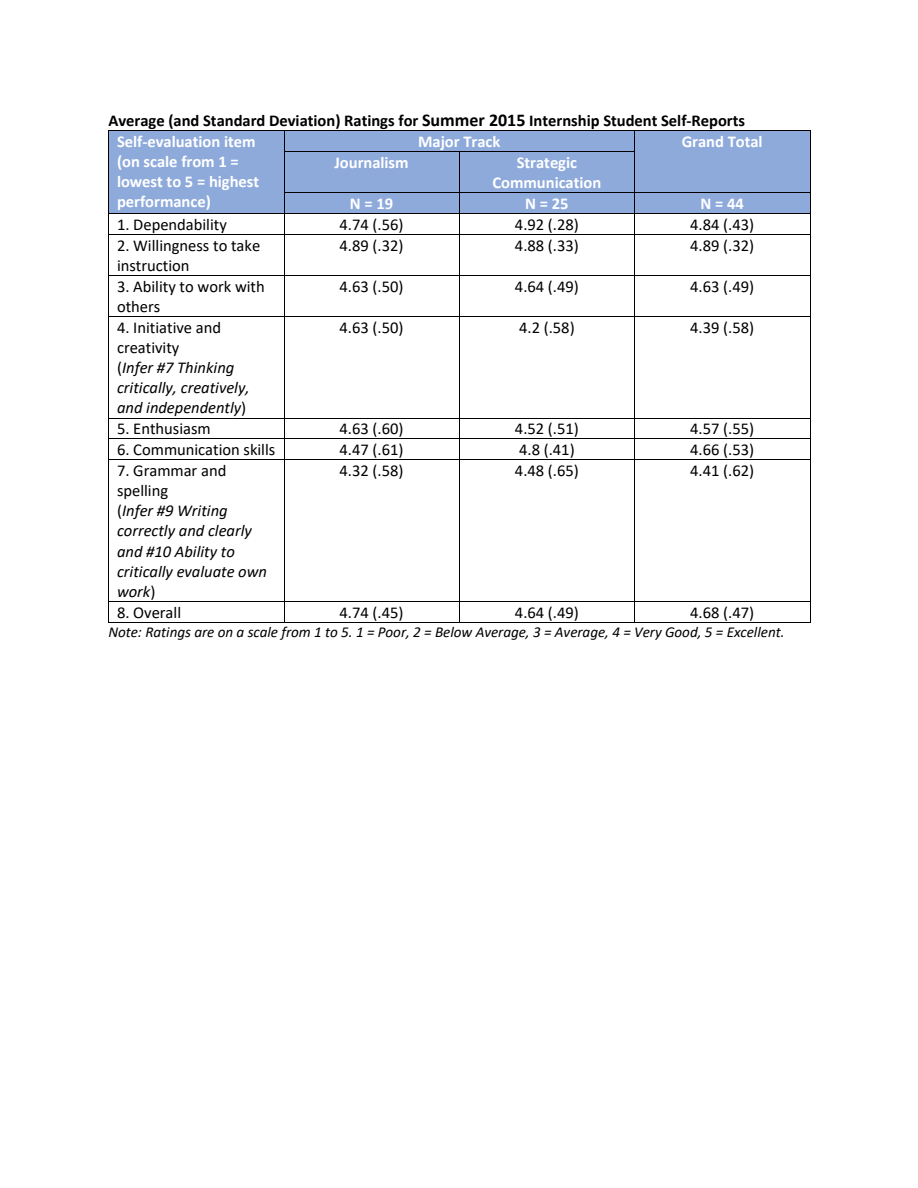
<style>
.page{position:relative;width:918px;height:1188px;background:#fff}
.page>*{position:absolute;margin:0;border:0;box-sizing:border-box;transform-origin:0 0}
.t1{font:16.5px/20.1px "Calibri";color:#000}
.t2{font:italic 16.5px/20.1px "Calibri";color:#000}
.t3{font:700 16.5px/20.4px "Calibri";color:#000}
.t4{font:700 16.5px/20.1px "Calibri";color:#fff;text-align:center}
.t5{font:italic 15.15px "Calibri";letter-spacing:-.005em;color:#000}
.s1{font-size:18px}
.s2{color:#fff}
.s3{font-style:normal}
</style>
<div class="page">
<div style="left:109px;top:131px;width:175px;height:82px;background:#8eaadb"></div>
<div style="left:284px;top:131px;width:350px;height:20px;background:#8eaadb"></div>
<div style="left:635px;top:131px;width:175px;height:61px;background:#8eaadb"></div>
<hr style="left:109px;top:130px;width:175px;height:1px;background:#000">
<hr style="left:284px;top:130px;width:350px;height:1px;background:#000">
<hr style="left:635px;top:130px;width:175px;height:1px;background:#000">
<div style="left:284px;top:152px;width:175px;height:40px;background:#8eaadb"></div>
<div style="left:460px;top:152px;width:174px;height:40px;background:#8eaadb"></div>
<svg style="left:108px;top:130px;width:1px;height:22px"></svg>
<svg style="left:284px;top:131px;width:1px;height:20px"></svg>
<hr style="left:284px;top:151px;width:175px;height:1px;background:#000">
<hr style="left:460px;top:151px;width:174px;height:1px;background:#000">
<svg style="left:634px;top:130px;width:1px;height:22px"></svg>
<svg style="left:810px;top:130px;width:1px;height:22px"></svg>
<hr style="left:108px;top:152px;width:1px;height:40px;background:#000">
<hr style="left:284px;top:152px;width:1px;height:40px;background:#000">
<hr style="left:459px;top:152px;width:1px;height:40px;background:#000">
<hr style="left:634px;top:152px;width:1px;height:40px;background:#000">
<hr style="left:810px;top:152px;width:1px;height:40px;background:#000">
<div style="left:284px;top:193px;width:175px;height:20px;background:#8eaadb"></div>
<div style="left:460px;top:193px;width:174px;height:20px;background:#8eaadb"></div>
<div style="left:635px;top:193px;width:175px;height:20px;background:#8eaadb"></div>
<hr style="left:284px;top:192px;width:175px;height:1px;background:#000">
<hr style="left:460px;top:192px;width:174px;height:1px;background:#000">
<hr style="left:635px;top:192px;width:175px;height:1px;background:#000">
<hr style="left:109px;top:213px;width:175px;height:1px;background:#000">
<hr style="left:284px;top:213px;width:175px;height:1px;background:#000">
<hr style="left:460px;top:213px;width:174px;height:1px;background:#000">
<hr style="left:635px;top:213px;width:175px;height:1px;background:#000">
<svg style="left:108px;top:192px;width:1px;height:43px"></svg>
<hr style="left:109px;top:234px;width:175px;height:1px;background:#000">
<svg style="left:284px;top:193px;width:1px;height:41px"></svg>
<hr style="left:284px;top:234px;width:175px;height:1px;background:#000">
<svg style="left:459px;top:192px;width:1px;height:43px"></svg>
<hr style="left:460px;top:234px;width:174px;height:1px;background:#000">
<svg style="left:634px;top:192px;width:1px;height:43px"></svg>
<hr style="left:635px;top:234px;width:175px;height:1px;background:#000">
<svg style="left:810px;top:192px;width:1px;height:43px"></svg>
<hr style="left:108px;top:235px;width:1px;height:40px;background:#000">
<hr style="left:284px;top:235px;width:1px;height:40px;background:#000">
<hr style="left:459px;top:235px;width:1px;height:40px;background:#000">
<hr style="left:634px;top:235px;width:1px;height:40px;background:#000">
<hr style="left:810px;top:235px;width:1px;height:40px;background:#000">
<hr style="left:109px;top:275px;width:175px;height:1px;background:#000">
<hr style="left:284px;top:275px;width:175px;height:1px;background:#000">
<hr style="left:460px;top:275px;width:174px;height:1px;background:#000">
<hr style="left:635px;top:275px;width:175px;height:1px;background:#000">
<hr style="left:108px;top:276px;width:1px;height:40px;background:#000">
<hr style="left:284px;top:276px;width:1px;height:40px;background:#000">
<hr style="left:459px;top:276px;width:1px;height:40px;background:#000">
<hr style="left:634px;top:276px;width:1px;height:40px;background:#000">
<hr style="left:810px;top:276px;width:1px;height:40px;background:#000">
<hr style="left:109px;top:316px;width:175px;height:1px;background:#000">
<hr style="left:284px;top:316px;width:175px;height:1px;background:#000">
<hr style="left:460px;top:316px;width:174px;height:1px;background:#000">
<hr style="left:635px;top:316px;width:175px;height:1px;background:#000">
<hr style="left:108px;top:317px;width:1px;height:101px;background:#000">
<hr style="left:284px;top:317px;width:1px;height:101px;background:#000">
<hr style="left:459px;top:317px;width:1px;height:101px;background:#000">
<hr style="left:634px;top:317px;width:1px;height:101px;background:#000">
<hr style="left:810px;top:317px;width:1px;height:101px;background:#000">
<hr style="left:109px;top:418px;width:175px;height:1px;background:#000">
<hr style="left:284px;top:418px;width:175px;height:1px;background:#000">
<hr style="left:460px;top:418px;width:174px;height:1px;background:#000">
<hr style="left:635px;top:418px;width:175px;height:1px;background:#000">
<hr style="left:109px;top:439px;width:175px;height:1px;background:#000">
<hr style="left:284px;top:439px;width:175px;height:1px;background:#000">
<hr style="left:460px;top:439px;width:174px;height:1px;background:#000">
<hr style="left:635px;top:439px;width:175px;height:1px;background:#000">
<svg style="left:108px;top:418px;width:1px;height:42px"></svg>
<hr style="left:109px;top:459px;width:175px;height:1px;background:#000">
<svg style="left:284px;top:419px;width:1px;height:40px"></svg>
<hr style="left:284px;top:459px;width:175px;height:1px;background:#000">
<svg style="left:459px;top:418px;width:1px;height:42px"></svg>
<hr style="left:460px;top:459px;width:174px;height:1px;background:#000">
<svg style="left:634px;top:418px;width:1px;height:42px"></svg>
<hr style="left:635px;top:459px;width:175px;height:1px;background:#000">
<svg style="left:810px;top:418px;width:1px;height:42px"></svg>
<hr style="left:108px;top:460px;width:1px;height:141px;background:#000">
<hr style="left:284px;top:460px;width:1px;height:141px;background:#000">
<hr style="left:459px;top:460px;width:1px;height:141px;background:#000">
<hr style="left:634px;top:460px;width:1px;height:141px;background:#000">
<hr style="left:810px;top:460px;width:1px;height:141px;background:#000">
<hr style="left:109px;top:601px;width:175px;height:1px;background:#000">
<hr style="left:284px;top:601px;width:175px;height:1px;background:#000">
<hr style="left:460px;top:601px;width:174px;height:1px;background:#000">
<hr style="left:635px;top:601px;width:175px;height:1px;background:#000">
<svg style="left:108px;top:601px;width:1px;height:22px"></svg>
<hr style="left:109px;top:622px;width:175px;height:1px;background:#000">
<svg style="left:284px;top:602px;width:1px;height:20px"></svg>
<hr style="left:284px;top:622px;width:175px;height:1px;background:#000">
<svg style="left:459px;top:601px;width:1px;height:22px"></svg>
<hr style="left:460px;top:622px;width:174px;height:1px;background:#000">
<svg style="left:634px;top:601px;width:1px;height:22px"></svg>
<hr style="left:635px;top:622px;width:175px;height:1px;background:#000">
<svg style="left:810px;top:601px;width:1px;height:22px"></svg>
<p class="t3" style="left:117px;top:110px;width:630px;text-indent:-9px">Average (and Standard Deviation) Ratings for <span class="s1">Summer 2015</span> Internship Student Self-Reports <span class="s2">Self-evaluation item<br>(on scale from 1 =<br>lowest to 5 = highest<br>performance)</span></p>
<p class="t4" style="left:418px;top:131px;width:84px">Major Track</p>
<p class="t4" style="left:682px;top:131px;width:82px">Grand Total</p>
<p class="t4" style="left:334px;top:152px;width:76px">Journalism</p>
<p class="t4" style="left:493px;top:152px;width:110px">Strategic<br>Communication</p>
<p class="t4" style="left:350px;top:193px;width:45px">N = 19</p>
<p class="t4" style="left:525px;top:193px;width:45px">N = 25</p>
<p class="t4" style="left:701px;top:193px;width:45px">N = 44</p>
<p class="t1" style="left:117px;top:214px;width:111px">1. Dependability</p>
<p class="t1" style="left:340px;top:214px;width:65px">4.74 (.56)</p>
<p class="t1" style="left:515px;top:214px;width:65px">4.92 (.28)</p>
<p class="t1" style="left:690px;top:214px;width:65px">4.84 (.43)</p>
<p class="t1" style="left:117px;top:235px;width:145px">2. Willingness to take instruction</p>
<p class="t1" style="left:340px;top:235px;width:65px">4.89 (.32)</p>
<p class="t1" style="left:515px;top:235px;width:65px">4.88 (.33)</p>
<p class="t1" style="left:690px;top:235px;width:65px">4.89 (.32)</p>
<p class="t1" style="left:117px;top:276px;width:149px">3. Ability to work with others</p>
<p class="t1" style="left:340px;top:276px;width:65px">4.63 (.50)</p>
<p class="t1" style="left:515px;top:276px;width:65px">4.64 (.49)</p>
<p class="t1" style="left:690px;top:276px;width:65px">4.63 (.49)</p>
<p class="t2" style="left:117px;top:317px;width:134px"><span class="s3">4. Initiative and creativity<br>(</span>Infer #7 Thinking critically, creatively, and independently<span class="s3">)</span></p>
<p class="t1" style="left:340px;top:317px;width:65px">4.63 (.50)</p>
<p class="t1" style="left:519px;top:317px;width:57px">4.2 (.58)</p>
<p class="t1" style="left:690px;top:317px;width:65px">4.39 (.58)</p>
<p class="t1" style="left:117px;top:419px;width:95px">5. Enthusiasm</p>
<p class="t1" style="left:340px;top:419px;width:65px">4.63 (.60)</p>
<p class="t1" style="left:515px;top:419px;width:65px">4.52 (.51)</p>
<p class="t1" style="left:690px;top:419px;width:65px">4.57 (.55)</p>
<p class="t1" style="left:117px;top:439px;width:160px">6. Communication skills</p>
<p class="t1" style="left:340px;top:439px;width:65px">4.47 (.61)</p>
<p class="t1" style="left:519px;top:439px;width:57px">4.8 (.41)</p>
<p class="t1" style="left:690px;top:439px;width:65px">4.66 (.53)</p>
<p class="t2" style="left:117px;top:460px;width:152px"><span class="s3">7. Grammar and spelling<br>(</span>Infer #9 Writing correctly and clearly and #10 Ability to critically evaluate own work<span class="s3">)</span></p>
<p class="t1" style="left:340px;top:460px;width:65px">4.32 (.58)</p>
<p class="t1" style="left:515px;top:460px;width:65px">4.48 (.65)</p>
<p class="t1" style="left:690px;top:460px;width:65px">4.41 (.62)</p>
<p class="t1" style="left:117px;top:602px;width:66px">8. Overall</p>
<p class="t1" style="left:340px;top:602px;width:65px">4.74 (.45)</p>
<p class="t1" style="left:515px;top:602px;width:65px">4.64 (.49)</p>
<p class="t1" style="left:690px;top:602px;width:65px">4.68 (.47)</p>
<p class="t5" style="left:108px;top:623px;width:678px">Note: Ratings are on a scale from 1 to 5. 1 = Poor, 2 = Below Average, 3 = Average, 4 = Very Good, 5 = Excellent.</p>
</div>
